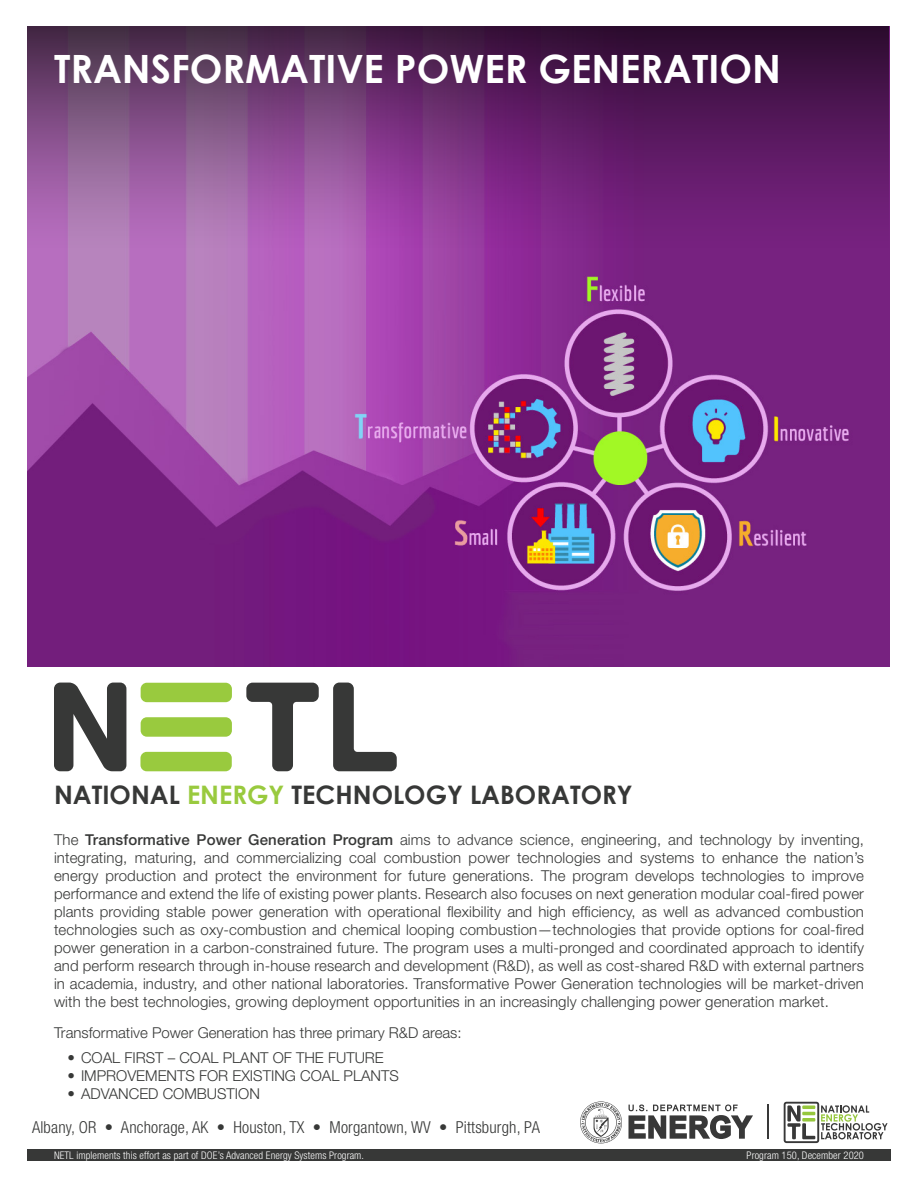
<style>
.page{position:relative;width:918px;height:1188px;background:#fff}
.page>*{position:absolute;margin:0;border:0;box-sizing:border-box;transform-origin:0 0}
.t1{font:700 39px "Century Gothic";color:#fff}
.t2{font:700 25.5px "Century Gothic";color:#373837}
.t3{font:300 condensed 16.5px "Helvetica Neue";letter-spacing:.01em;color:#373837}
.Body_Text{font:300 15px/18px "Helvetica Neue";color:#373837;text-align:justify}
.t4{font:300 condensed 10.5px "Helvetica Neue";letter-spacing:.01em;color:#fff}
.s1{color:#99ca3e}
.s2{font-weight:500}
</style>
<div class="page">
<svg style="left:54px;top:683px;width:72px;height:88px"></svg>
<svg style="left:246px;top:683px;width:73px;height:88px"></svg>
<svg style="left:333px;top:683px;width:64px;height:88px"></svg>
<div style="left:141px;top:683px;width:91px;height:19px;background:#99ca3e;border-radius:6px"></div>
<div style="left:140px;top:752px;width:92px;height:19px;background:#99ca3e;border-radius:6px"></div>
<div style="left:141px;top:717px;width:91px;height:20px;background:#99ca3e;border-radius:6px"></div>
<div style="left:27px;top:1149px;width:864px;height:12px;background:#373837"></div>
<img style="left:28px;top:253px;width:861px;height:414px">
<svg style="left:28px;top:27px;width:861px;height:226px;background:#703375"></svg>
<hr style="left:768px;top:1104px;width:1px;height:35px;background:#383838">
<svg style="left:580px;top:1102px;width:42px;height:41px"></svg>
<svg style="left:628px;top:1104px;width:125px;height:35px"></svg>
<svg style="left:784px;top:1102px;width:104px;height:41px"></svg>
<p class="t1" style="left:54px;top:39px;width:728px">TRANSFORMATIVE POWER GENERATION</p>
<h2 class="t2" style="left:54px;top:775px;width:580px">NATIONAL <span class="s1">ENERGY</span> TECHNOLOGY LABORATORY</h2>
<p class="Body_Text" style="left:54px;top:830px;width:812px">The <span class="s2">Transformative Power Generation Program</span> aims to advance science, engineering, and technology by inventing, integrating, maturing, and commercializing coal combustion power technologies and systems to enhance the nation’s energy production and protect the environment for future generations. The program develops technologies to improve performance and extend the life of existing power plants. Research also focuses on next generation modular coal-fired power plants providing stable power generation with operational flexibility and high efficiency, as well as advanced combustion technologies such as oxy-combustion and chemical looping combustion—technologies that provide options for coal-fired power generation in a carbon-constrained future. The program uses a multi-pronged and coordinated approach to identify and perform research through in-house research and development (R&amp;D), as well as cost-shared R&amp;D with external partners in academia, industry, and other national laboratories. Transformative Power Generation technologies will be market-driven with the best technologies, growing deployment opportunities in an increasingly challenging power generation market.</p>
<p class="Body_Text" style="left:54px;top:1024px;width:409px">Transformative Power Generation has three primary R&amp;D areas:</p>
<p class="Body_Text" style="left:68px;top:1048px;width:318px">• COAL FIRST – COAL PLANT OF THE FUTURE</p>
<p class="Body_Text" style="left:68px;top:1066px;width:333px">• IMPROVEMENTS FOR EXISTING COAL PLANTS</p>
<p class="Body_Text" style="left:68px;top:1084px;width:194px">• ADVANCED COMBUSTION</p>
<p class="t3" style="left:32px;top:1117px;width:509px">Albany, OR • Anchorage, AK • Houston, TX • Morgantown, WV • Pittsburgh, PA</p>
<p class="t4" style="left:54px;top:1149px;width:312px">NETL implements this effort as part of DOE’s Advanced Energy Systems Program.</p>
<p class="t4" style="left:747px;top:1149px;width:119px">Program 150, December 2020</p>
</div>
